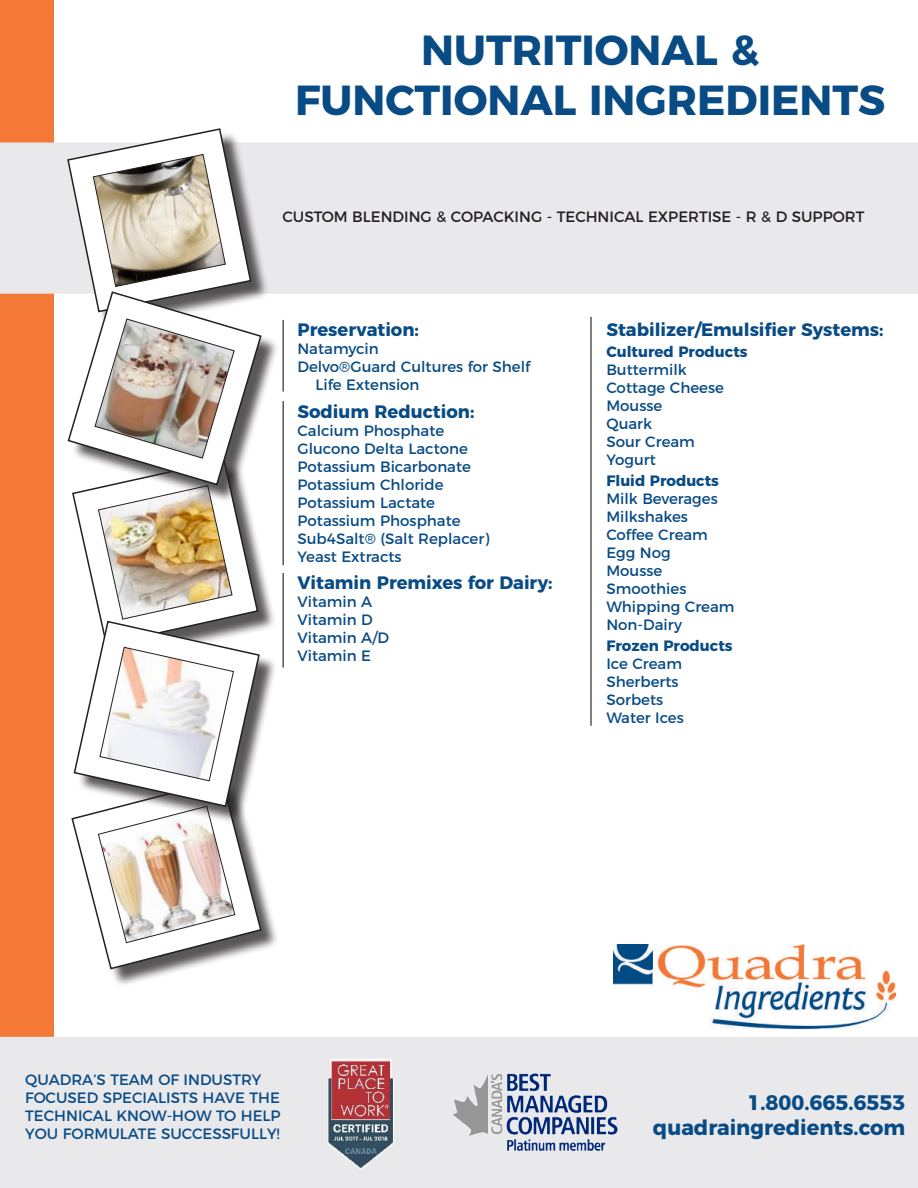
<style>
.page{position:relative;width:918px;height:1188px;background:#fff}
.page>*{position:absolute;margin:0;border:0;box-sizing:border-box;transform-origin:0 0}
.t1{font:700 42px/50.4px "Montserrat";color:#094b85;text-align:center}
.t2{font:700 21px/25.2px "Montserrat";color:#094b85;text-align:right}
.t3{font:700 18px "Montserrat";color:#094b85}
.t4{font:15px/18px "Montserrat";color:#094b85}
.t5{font:15px "Montserrat";color:#231f20}
.t6{font:700 15px "Montserrat";color:#094b85}
</style>
<div class="page">
<div style="left:1px;top:1px;width:52px;height:1186px;background:#f47936"></div>
<div style="left:0;top:0;width:54px;height:1188px;border:2px solid #f37937"></div>
<img style="left:614px;top:944px;width:281px;height:86px">
<div style="left:75px;top:462px;width:201px;height:201px;background:#231f20;opacity:.75"></div>
<div style="left:75px;top:783px;width:204px;height:204px;background:#231f20;opacity:.75"></div>
<div style="left:77px;top:624px;width:201px;height:201px;background:#231f20;opacity:.75"></div>
<div style="left:1px;top:143px;width:916px;height:150px;background:#e9e9eb"></div>
<div style="left:0;top:142px;width:918px;height:152px;border:2px solid #e9e9eb"></div>
<div style="left:1px;top:1038px;width:916px;height:149px;background:#e9e9eb"></div>
<div style="left:0;top:1037px;width:918px;height:151px;border:2px solid #e9e9eb"></div>
<div style="left:70px;top:131px;width:199px;height:199px;background:#231f20;opacity:.75"></div>
<div style="left:71px;top:295px;width:208px;height:208px;background:#231f20;opacity:.75"></div>
<img style="left:66px;top:128px;width:197px;height:842px">
<hr style="left:590px;top:317px;width:2px;height:409px;background:#555">
<hr style="left:282px;top:320px;width:2px;height:72px;background:#555">
<hr style="left:282px;top:401px;width:2px;height:164px;background:#555">
<hr style="left:282px;top:573px;width:2px;height:95px;background:#555">
<img style="left:328px;top:1059px;width:66px;height:111px">
<img style="left:453px;top:1073px;width:165px;height:78px">
<h1 class="t1" style="left:295px;top:22px;width:592px">NUTRITIONAL &amp;<br>FUNCTIONAL INGREDIENTS</h1>
<p class="t5" style="left:282px;top:204px;width:584px">CUSTOM BLENDING &amp; COPACKING - TECHNICAL EXPERTISE - R &amp; D SUPPORT</p>
<p class="t3" style="left:297px;top:315px;width:123px">Preservation:</p>
<p class="t4" style="left:297px;top:339px;width:83px">Natamycin</p>
<p class="t4" style="left:297px;top:357px;width:234px">Delvo®Guard Cultures for Shelf</p>
<p class="t4" style="left:315px;top:375px;width:106px">Life Extension</p>
<p class="t3" style="left:297px;top:397px;width:178px">Sodium Reduction:</p>
<p class="t4" style="left:297px;top:420px;width:193px">Calcium Phosphate<br>Glucono Delta Lactone<br>Potassium Bicarbonate<br>Potassium Chloride<br>Potassium Lactate<br>Potassium Phosphate<br>Sub4Salt® (Salt Replacer)<br>Yeast Extracts</p>
<p class="t3" style="left:297px;top:568px;width:257px">Vitamin Premixes for Dairy:</p>
<p class="t4" style="left:297px;top:592px;width:93px">Vitamin A<br>Vitamin D<br>Vitamin A/D<br>Vitamin E</p>
<p class="t3" style="left:606px;top:315px;width:279px">Stabilizer/Emulsifier Systems:</p>
<p class="t6" style="left:606px;top:340px;width:143px">Cultured Products</p>
<p class="t4" style="left:606px;top:360px;width:119px">Buttermilk<br>Cottage Cheese<br>Mousse<br>Quark<br>Sour Cream<br>Yogurt</p>
<p class="t6" style="left:606px;top:469px;width:114px">Fluid Products</p>
<p class="t4" style="left:606px;top:489px;width:130px">Milk Beverages<br>Milkshakes<br>Coffee Cream<br>Egg Nog<br>Mousse<br>Smoothies<br>Whipping Cream<br>Non-Dairy</p>
<p class="t6" style="left:606px;top:634px;width:128px">Frozen Products</p>
<p class="t4" style="left:606px;top:654px;width:79px">Ice Cream<br>Sherberts<br>Sorbets<br>Water Ices</p>
<p class="t4" style="left:25px;top:1069px;width:257px">QUADRA’S TEAM OF INDUSTRY<br>FOCUSED SPECIALISTS HAVE THE<br>TECHNICAL KNOW-HOW TO HELP<br>YOU FORMULATE SUCCESSFULLY!</p>
<h2 class="t2" style="left:653px;top:1088px;width:254px">1.800.665.6553 quadraingredients.com</h2>
</div>
